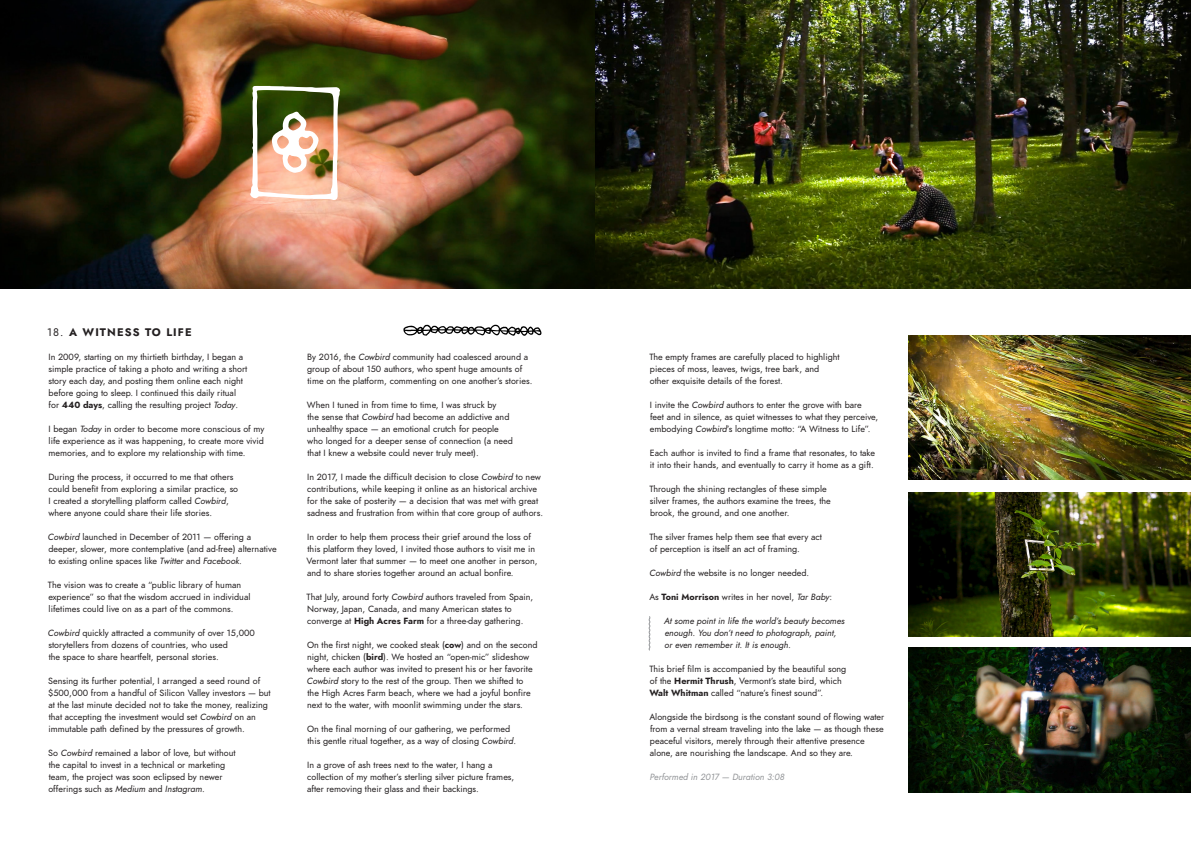
<style>
.page{position:relative;width:1191px;height:842px;background:#fff}
.page>*{position:absolute;margin:0;border:0;box-sizing:border-box;transform-origin:0 0}
.Ritual_title{font:700 11px "Jost";letter-spacing:.1em;color:#231f20}
.Ritual_text{font:9px/12px "Jost";color:#231f20}
.Inset_quote{font:italic 9px/12px "Jost";color:#231f20}
.Ritual_tagline{font:italic 9px "Jost";color:#939598}
.s1{font-weight:400}
.s2{font-weight:700}
.s3{font-style:italic}
</style>
<div class="page">
<img style="left:908px;top:336px;width:283px;height:144px">
<img style="left:0;top:0;width:1191px;height:288px">
<img style="left:908px;top:648px;width:283px;height:144px">
<svg style="left:648px;top:616px;width:2px;height:34px"></svg>
<img style="left:250px;top:86px;width:90px;height:115px">
<svg style="left:403px;top:325px;width:138px;height:11px"></svg>
<img style="left:908px;top:492px;width:283px;height:144px">
<p class="Ritual_title" style="left:47px;top:324px;width:146px"><span class="s1">18.</span> A WITNESS TO LIFE</p>
<p class="Ritual_text" style="left:48px;top:351px;width:200px">In 2009, starting on my thirtieth birthday, I began a simple practice of taking a photo and writing a short story each day, and posting them online each night before going to sleep. I continued this daily ritual for <span class="s2">440 days</span>, calling the resulting project <span class="s3">Today</span>.</p>
<p class="Ritual_text" style="left:48px;top:423px;width:218px;text-align:justify">I began <span class="s3">Today</span> in order to become more conscious of my life experience as it was happening, to create more vivid memories, and to explore my relationship with time.</p>
<p class="Ritual_text" style="left:48px;top:471px;width:191px">During the process, it occurred to me that others could benefit from exploring a similar practice, so I created a storytelling platform called <span class="s3">Cowbird</span>, where anyone could share their life stories.</p>
<p class="Ritual_text" style="left:48px;top:531px;width:230px"><span class="s3">Cowbird</span> launched in December of 2011 — offering a deeper, slower, more contemplative (and ad-free) alternative to existing online spaces like <span class="s3">Twitter</span> and <span class="s3">Facebook</span>.</p>
<p class="Ritual_text" style="left:48px;top:579px;width:204px">The vision was to create a “public library of human experience” so that the wisdom accrued in individual lifetimes could live on as a part of the commons.</p>
<p class="Ritual_text" style="left:48px;top:627px;width:208px"><span class="s3">Cowbird</span> quickly attracted a community of over 15,000 storytellers from dozens of countries, who used<br>the space to share heartfelt, personal stories.</p>
<p class="Ritual_text" style="left:48px;top:675px;width:224px">Sensing its further potential, I arranged a seed round of $500,000 from a handful of Silicon Valley investors — but at the last minute decided not to take the money, realizing that accepting the investment would set <span class="s3">Cowbird</span> on an immutable path defined by the pressures of growth.</p>
<p class="Ritual_text" style="left:48px;top:747px;width:189px">So <span class="s3">Cowbird</span> remained a labor of love, but without the capital to invest in a technical or marketing team, the project was soon eclipsed by newer offerings such as <span class="s3">Medium</span> and <span class="s3">Instagram</span>.</p>
<p class="Ritual_text" style="left:307px;top:351px;width:227px">By 2016, the <span class="s3">Cowbird</span> community had coalesced around a group of about 150 authors, who spent huge amounts of time on the platform, commenting on one another’s stories.</p>
<p class="Ritual_text" style="left:307px;top:399px;width:207px">When I tuned in from time to time, I was struck by<br>the sense that <span class="s3">Cowbird</span> had become an addictive and unhealthy space — an emotional crutch for people who longed for a deeper sense of connection (a need that I knew a website could never truly meet).</p>
<p class="Ritual_text" style="left:307px;top:471px;width:237px">In 2017, I made the difficult decision to close <span class="s3">Cowbird</span> to new contributions, while keeping it online as an historical archive for the sake of posterity — a decision that was met with great sadness and frustration from within that core group of authors.</p>
<p class="Ritual_text" style="left:307px;top:531px;width:232px">In order to help them process their grief around the loss of this platform they loved, I invited those authors to visit me in Vermont later that summer — to meet one another in person, and to share stories together around an actual bonfire.</p>
<p class="Ritual_text" style="left:306px;top:591px;width:228px">That July, around forty <span class="s3">Cowbird</span> authors traveled from Spain,<br>Norway, Japan, Canada, and many American states to converge at <span class="s2">High Acres Farm</span> for a three-day gathering.</p>
<p class="Ritual_text" style="left:307px;top:639px;width:232px">On the first night, we cooked steak (<span class="s2">cow</span>) and on the second night, chicken (<span class="s2">bird</span>). We hosted an “open-mic” slideshow where each author was invited to present his or her favorite <span class="s3">Cowbird</span> story to the rest of the group. Then we shifted to<br>the High Acres Farm beach, where we had a joyful bonfire next to the water, with moonlit swimming under the stars.</p>
<p class="Ritual_text" style="left:307px;top:723px;width:211px">On the final morning of our gathering, we performed this gentle ritual together, as a way of closing <span class="s3">Cowbird</span>.</p>
<p class="Ritual_text" style="left:307px;top:759px;width:209px">In a grove of ash trees next to the water, I hang a collection of my mother’s sterling silver picture frames, after removing their glass and their backings.</p>
<p class="Ritual_text" style="left:649px;top:351px;width:192px">The empty frames are carefully placed to highlight pieces of moss, leaves, twigs, tree bark, and other exquisite details of the forest.</p>
<p class="Ritual_text" style="left:650px;top:399px;width:230px">I invite the <span class="s3">Cowbird</span> authors to enter the grove with bare<br>feet and in silence, as quiet witnesses to what they perceive, embodying <span class="s3">Cowbird</span>’s longtime motto: “A Witness to Life”.</p>
<p class="Ritual_text" style="left:650px;top:447px;width:227px">Each author is invited to find a frame that resonates, to take it into their hands, and eventually to carry it home as a gift.</p>
<p class="Ritual_text" style="left:649px;top:483px;width:183px">Through the shining rectangles of these simple silver frames, the authors examine the trees, the brook, the ground, and one another.</p>
<p class="Ritual_text" style="left:649px;top:531px;width:174px">The silver frames help them see that every act of perception is itself an act of framing.</p>
<p class="Ritual_text" style="left:649px;top:567px;width:161px"><span class="s3">Cowbird</span> the website is no longer needed.</p>
<p class="Ritual_text" style="left:649px;top:591px;width:184px">As <span class="s2">Toni Morrison</span> writes in her novel, <span class="s3">Tar Baby</span>:</p>
<p class="Inset_quote" style="left:664px;top:615px;width:182px">At some point in life the world’s beauty becomes enough. You don’t need to photograph, paint, or even remember it. It is enough.</p>
<p class="Ritual_text" style="left:649px;top:663px;width:199px">This brief film is accompanied by the beautiful song of the <span class="s2">Hermit Thrush</span>, Vermont’s state bird, which<br><span class="s2">Walt Whitman</span> called “nature’s finest sound”.</p>
<p class="Ritual_text" style="left:649px;top:711px;width:236px">Alongside the birdsong is the constant sound of flowing water from a vernal stream traveling into the lake — as though these peaceful visitors, merely through their attentive presence alone, are nourishing the landscape. And so they are.</p>
<p class="Ritual_tagline" style="left:649px;top:771px;width:136px">Performed in 2017 — Duration 3:08</p>
</div>
